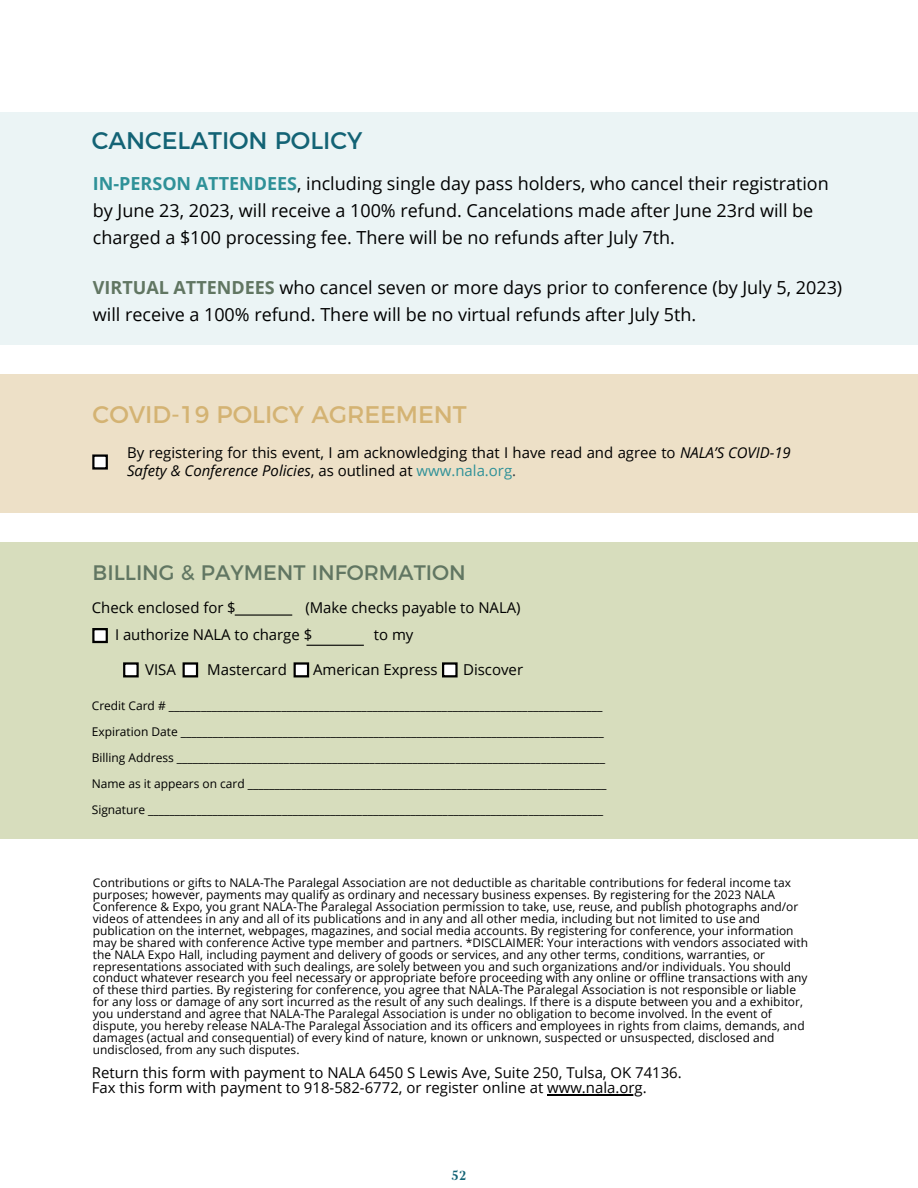
<style>
.page{position:relative;width:918px;height:1188px;background:#fff}
.page>*{position:absolute;margin:0;border:0;box-sizing:border-box;transform-origin:0 0}
.t1{font:24px "Montserrat";color:#d4b373}
.t2{font:24px "Montserrat";color:#136375}
.t3{font:21px "Montserrat";color:#617662}
.t4{font:18px/27px "Open Sans";color:#000}
.t5{font:15px/14.7px "Open Sans";color:#000}
.t6{font:700 13.5px "Ibarra Real Nova";color:#136375}
.t7{font:12px/12px "Open Sans";letter-spacing:.005em;color:#000}
.s1{font-weight:700;color:#2f9198}
.s2{font-weight:700;color:#617662}
.s3{font-style:italic}
.s4{color:#2f9198}
.s5{color:#36383f}
</style>
<div class="page">
<div style="left:0;top:375px;width:918px;height:138px;background:#ede0c7"></div>
<div style="left:93px;top:456px;width:14px;height:12px;background:#fff"></div>
<div style="left:92px;top:454px;width:16px;height:16px;border:2px solid #000"></div>
<div style="left:0;top:542px;width:918px;height:297px;background:#d7ddbd"></div>
<hr style="left:235px;top:614px;width:57px;height:2px;background:#000">
<hr style="left:306px;top:645px;width:58px;height:1px;background:#000">
<div style="left:93px;top:629px;width:14px;height:13px;background:#fff"></div>
<div style="left:92px;top:628px;width:16px;height:15px;border:2px solid #000"></div>
<div style="left:124px;top:664px;width:14px;height:12px;background:#fff"></div>
<div style="left:123px;top:662px;width:16px;height:15px;border:2px solid #000"></div>
<div style="left:184px;top:664px;width:13px;height:12px;background:#fff"></div>
<div style="left:183px;top:662px;width:15px;height:15px;border:2px solid #000"></div>
<div style="left:295px;top:664px;width:13px;height:12px;background:#fff"></div>
<div style="left:294px;top:662px;width:15px;height:15px;border:2px solid #000"></div>
<div style="left:443px;top:664px;width:13px;height:12px;background:#fff"></div>
<div style="left:442px;top:662px;width:16px;height:15px;border:2px solid #000"></div>
<div style="left:0;top:113px;width:918px;height:232px;background:#ebf4f5"></div>
<hr style="left:547px;top:1094px;width:96px;height:1px;background:#000">
<p class="t2" style="left:92px;top:126px;width:272px">CANCELATION POLICY</p>
<p class="t4" style="left:93px;top:170px;width:737px"><span class="s1">IN-PERSON ATTENDEES</span>, including single day pass holders, who cancel their registration by June 23, 2023, will receive a 100% refund. Cancelations made after June 23rd will be charged a $100 processing fee. There will be no refunds after July 7th.</p>
<p class="t4" style="left:93px;top:273px;width:751px"><span class="s2">VIRTUAL ATTENDEES</span> who cancel seven or more days prior to conference (by July 5, 2023) will receive a 100% refund. There will be no virtual refunds after July 5th.</p>
<p class="t1" style="left:93px;top:400px;width:376px">COVID-19 POLICY AGREEMENT</p>
<p class="t5" style="left:127px;top:444px;width:665px;line-height:18px">By registering for this event, I am acknowledging that I have read and agree to <span class="s3">NALA’S COVID-19<br>Safety &amp; Conference Policies</span>, as outlined at <span class="s4">www.nala.org</span><span class="s5">.</span></p>
<p class="t3" style="left:93px;top:560px;width:375px">BILLING &amp; PAYMENT INFORMATION</p>
<p class="t5" style="left:92px;top:599px;width:145px">Check enclosed for $</p>
<p class="t5" style="left:305px;top:599px;width:217px">(Make checks payable to NALA)</p>
<p class="t5" style="left:115px;top:626px;width:199px">I authorize NALA to charge $</p>
<p class="t5" style="left:374px;top:626px;width:41px">to my</p>
<p class="t5" style="left:145px;top:662px;width:32px">VISA</p>
<p class="t5" style="left:207px;top:662px;width:81px">Mastercard</p>
<p class="t5" style="left:313px;top:662px;width:126px">American Express</p>
<p class="t5" style="left:463px;top:662px;width:62px">Discover</p>
<p class="t7" style="left:92px;top:699px;width:512px">Credit Card # _________________________________________________________________________________</p>
<p class="t7" style="left:92px;top:725px;width:514px">Expiration Date _______________________________________________________________________________</p>
<p class="t7" style="left:92px;top:751px;width:515px">Billing Address ________________________________________________________________________________</p>
<p class="t7" style="left:92px;top:777px;width:516px">Name as it appears on card ___________________________________________________________________</p>
<p class="t7" style="left:92px;top:803px;width:513px">Signature _____________________________________________________________________________________</p>
<p class="t7" style="left:93px;top:876px;width:717px">Contributions or gifts to NALA-The Paralegal Association are not deductible as charitable contributions for federal income tax purposes; however, payments may qualify as ordinary and necessary business expenses. By registering for the 2023 NALA Conference &amp; Expo, you grant NALA-The Paralegal Association permission to take, use, reuse, and publish photographs and/or videos of attendees in any and all of its publications and in any and all other media, including but not limited to use and publication on the internet, webpages, magazines, and social media accounts. By registering for conference, your information may be shared with conference Active type member and partners. *DISCLAIMER: Your interactions with vendors associated with the NALA Expo Hall, including payment and delivery of goods or services, and any other terms, conditions, warranties, or representations associated with such dealings, are solely between you and such organizations and/or individuals. You should conduct whatever research you feel necessary or appropriate before proceeding with any online or offline transactions with any of these third parties. By registering for conference, you agree that NALA-The Paralegal Association is not responsible or liable for any loss or damage of any sort incurred as the result of any such dealings. If there is a dispute between you and a exhibitor, you understand and agree that NALA-The Paralegal Association is under no obligation to become involved. In the event of dispute, you hereby release NALA-The Paralegal Association and its officers and employees in rights from claims, demands, and damages (actual and consequential) of every kind of nature, known or unknown, suspected or unsuspected, disclosed and undisclosed, from any such disputes.</p>
<p class="t5" style="left:92px;top:1065px;width:592px">Return this form with payment to NALA 6450 S Lewis Ave, Suite 250, Tulsa, OK 74136.<br>Fax this form with payment to 918-582-6772, or register online at www.nala.org.</p>
<p class="t6" style="left:452px;top:1168px;width:16px">52</p>
</div>
